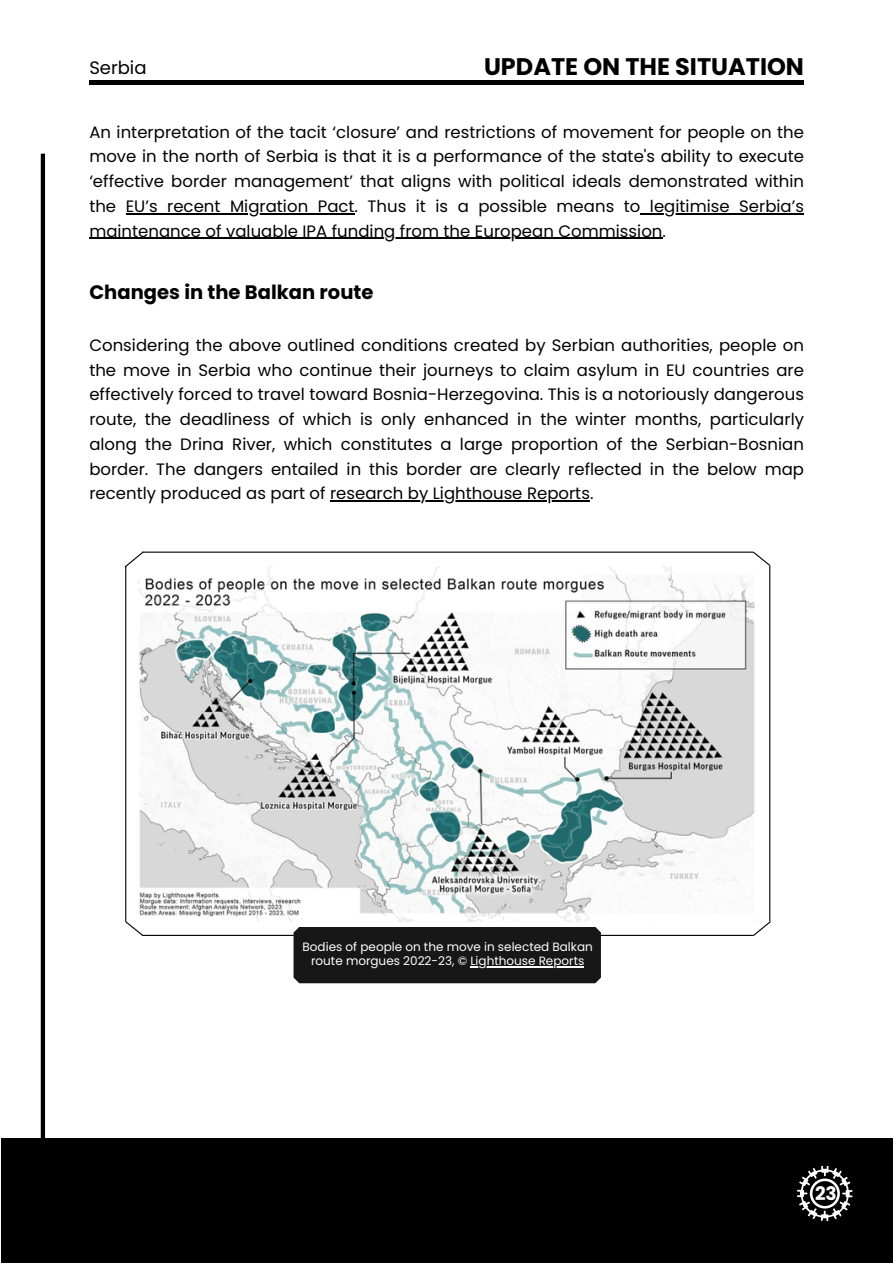
<style>
.page{position:relative;width:893px;height:1264px;background:#fff}
.page>*{position:absolute;margin:0;border:0;box-sizing:border-box;transform-origin:0 0}
.t1{font:700 24px "Poppins";color:#000}
.t2{font:700 19.5px "Poppins";color:#000}
.t3{font:700 18.6px "Poppins";color:#fff}
.t4{font:18px "Poppins";color:#000}
.t5{font:16.5px/24.8px "Poppins";color:#000;text-align:justify}
.t6{font:12px/14px "Poppins";color:#fff;text-align:center}
</style>
<div class="page">
<div style="left:76px;top:80px;width:776px;height:5px;background:#000"></div>
<div style="left:1px;top:1138px;width:891px;height:124px;background:#000"></div>
<svg style="left:797px;top:1166px;width:55px;height:54px"></svg>
<hr style="left:41px;top:154px;width:4px;height:1066px;background:#000">
<div style="left:804px;top:33px;width:88px;height:104px;background:#fff"></div>
<div style="left:0;top:37px;width:89px;height:104px;background:#fff"></div>
<img style="left:138px;top:566px;width:617px;height:355px">
<hr style="left:126px;top:213px;width:228px;height:1px;background:#000">
<hr style="left:640px;top:213px;width:164px;height:1px;background:#000">
<hr style="left:89px;top:238px;width:573px;height:1px;background:#000">
<hr style="left:330px;top:500px;width:260px;height:1px;background:#000">
<hr style="left:142px;top:551px;width:611px;height:1px;background:#000">
<hr style="left:769px;top:565px;width:1px;height:356px;background:#000">
<hr style="left:142px;top:934px;width:611px;height:1px;background:#000">
<svg style="left:751px;top:551px;width:20px;height:16px"></svg>
<hr style="left:125px;top:566px;width:1px;height:355px;background:#000">
<svg style="left:125px;top:920px;width:20px;height:16px"></svg>
<svg style="left:751px;top:919px;width:20px;height:17px"></svg>
<svg style="left:124px;top:551px;width:21px;height:17px"></svg>
<div style="left:293px;top:927px;width:308px;height:56px;background:#171717"></div>
<hr style="left:470px;top:966px;width:114px;height:1px;background:#fff">
<p class="t4" style="left:89px;top:55px;width:59px">Serbia</p>
<h1 class="t1" style="left:484px;top:50px;width:321px">UPDATE ON THE SITUATION</h1>
<p class="t5" style="left:89px;top:119px;width:716px">An interpretation of the tacit ‘closure’ and restrictions of movement for people on the move in the north of Serbia is that it is a performance of the state's ability to execute ‘effective border management’ that aligns with political ideals demonstrated within the EU’s recent Migration Pact. Thus it is a possible means to legitimise Serbia’s maintenance of valuable IPA funding from the European Commission.</p>
<p class="t2" style="left:89px;top:278px;width:286px">Changes in the Balkan route</p>
<p class="t5" style="left:89px;top:333px;width:716px">Considering the above outlined conditions created by Serbian authorities, people on the move in Serbia who continue their journeys to claim asylum in EU countries are effectively forced to travel toward Bosnia-Herzegovina. This is a notoriously dangerous route, the deadliness of which is only enhanced in the winter months, particularly along the Drina River, which constitutes a large proportion of the Serbian-Bosnian border. The dangers entailed in this border are clearly reflected in the below map recently produced as part of research by Lighthouse Reports.</p>
<p class="t6" style="left:302px;top:939px;width:292px">Bodies of people on the move in selected Balkan route morgues 2022-23, © Lighthouse Reports</p>
<p class="t3" style="left:815px;top:1180px;width:23px">23</p>
</div>
